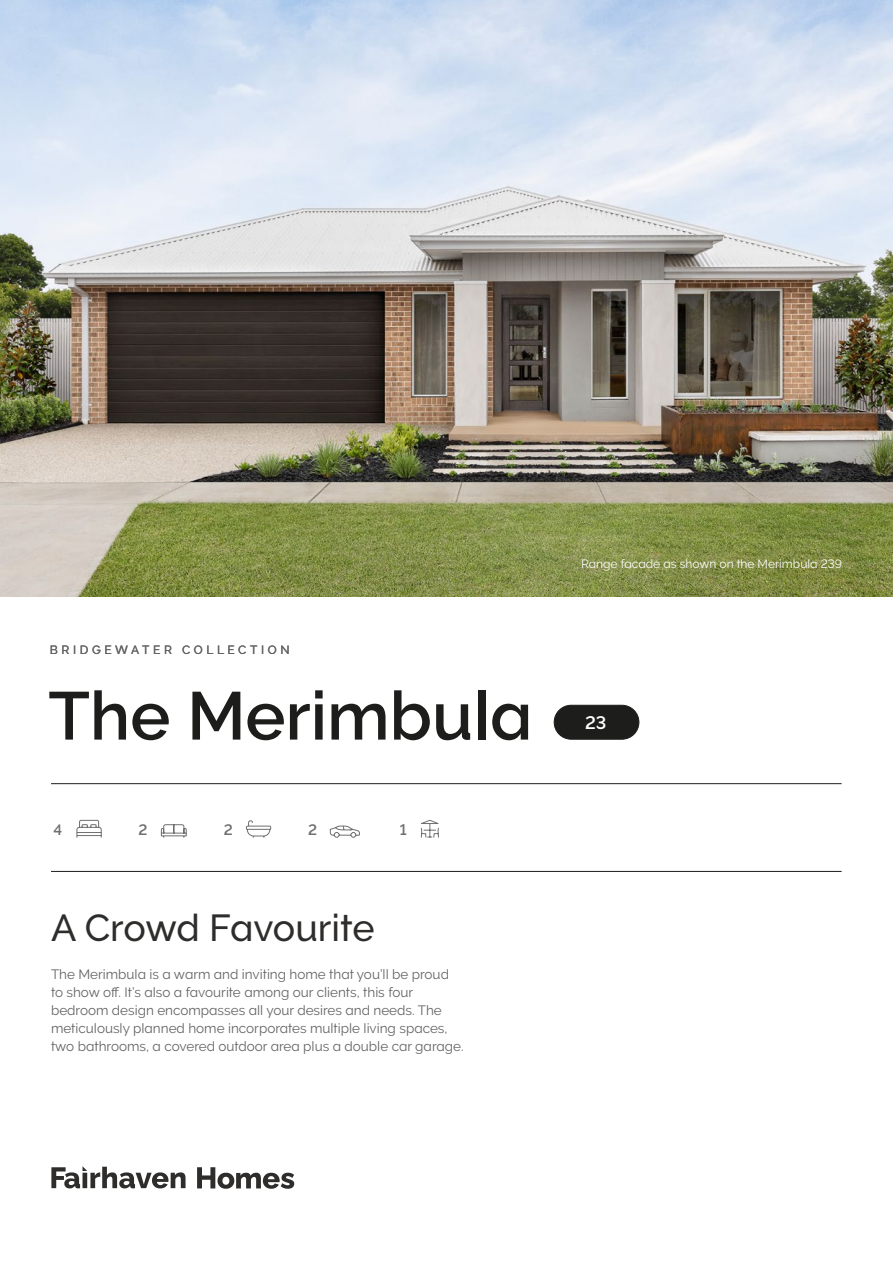
<style>
.page{position:relative;width:893px;height:1263px;background:#fff}
.page>*{position:absolute;margin:0;border:0;box-sizing:border-box;transform-origin:0 0}
.t1{font:600 67.5px "Raleway";color:#1d1d1b}
.t2{font:500 37.5px "Raleway";letter-spacing:-.005em;color:#2e2d2c}
.t3{font:600 18px "Raleway";color:#fff}
.t4{font:600 15px "Raleway";color:#706f6f}
.t5{font:13.5px/18px "Raleway";color:#646363}
.t6{font:12px "Raleway";color:#fff}
.t7{font:500 12px "Raleway";letter-spacing:.3em;color:#646363}
</style>
<div class="page">
<hr style="left:51px;top:871px;width:791px;height:1px;background:#1d1d1b">
<hr style="left:51px;top:783px;width:791px;height:1px;background:#1d1d1b">
<svg style="left:51px;top:1166px;width:243px;height:23px"></svg>
<img style="left:0;top:0;width:893px;height:596px">
<div style="left:554px;top:705px;width:85px;height:34px;background:#1d1d1b;border-radius:17px"></div>
<div style="left:554px;top:705px;width:85px;height:35px;border:1px solid #1d1d1b;border-radius:17px"></div>
<svg style="left:246px;top:820px;width:26px;height:18px"></svg>
<svg style="left:161px;top:824px;width:26px;height:14px"></svg>
<svg style="left:76px;top:819px;width:26px;height:19px"></svg>
<svg style="left:329px;top:825px;width:31px;height:13px"></svg>
<svg style="left:420px;top:819px;width:19px;height:19px"></svg>
<p class="t7" style="left:50px;top:643px;width:241px">BRIDGEWATER COLLECTION</p>
<h1 class="t1" style="left:48px;top:677px;width:486px">The Merimbula</h1>
<p class="t4" style="left:53px;top:821px;width:10px">4</p>
<p class="t4" style="left:138px;top:821px;width:10px">2</p>
<p class="t4" style="left:224px;top:821px;width:10px">2</p>
<p class="t4" style="left:308px;top:821px;width:10px">2</p>
<p class="t4" style="left:400px;top:821px;width:8px">1</p>
<h2 class="t2" style="left:51px;top:906px;width:325px">A Crowd Favourite</h2>
<p class="t5" style="left:51px;top:965px;width:414px">The Merimbula is a warm and inviting home that you’ll be proud to show off. It’s also a favourite among our clients, this four bedroom design encompasses all your desires and needs. The meticulously planned home incorporates multiple living spaces, two bathrooms, a covered outdoor area plus a double car garage.</p>
<p class="t6" style="left:581px;top:556px;width:262px">Range facade as shown on the Merimbula 239</p>
<h3 class="t3" style="left:585px;top:712px;width:23px">23</h3>
</div>
